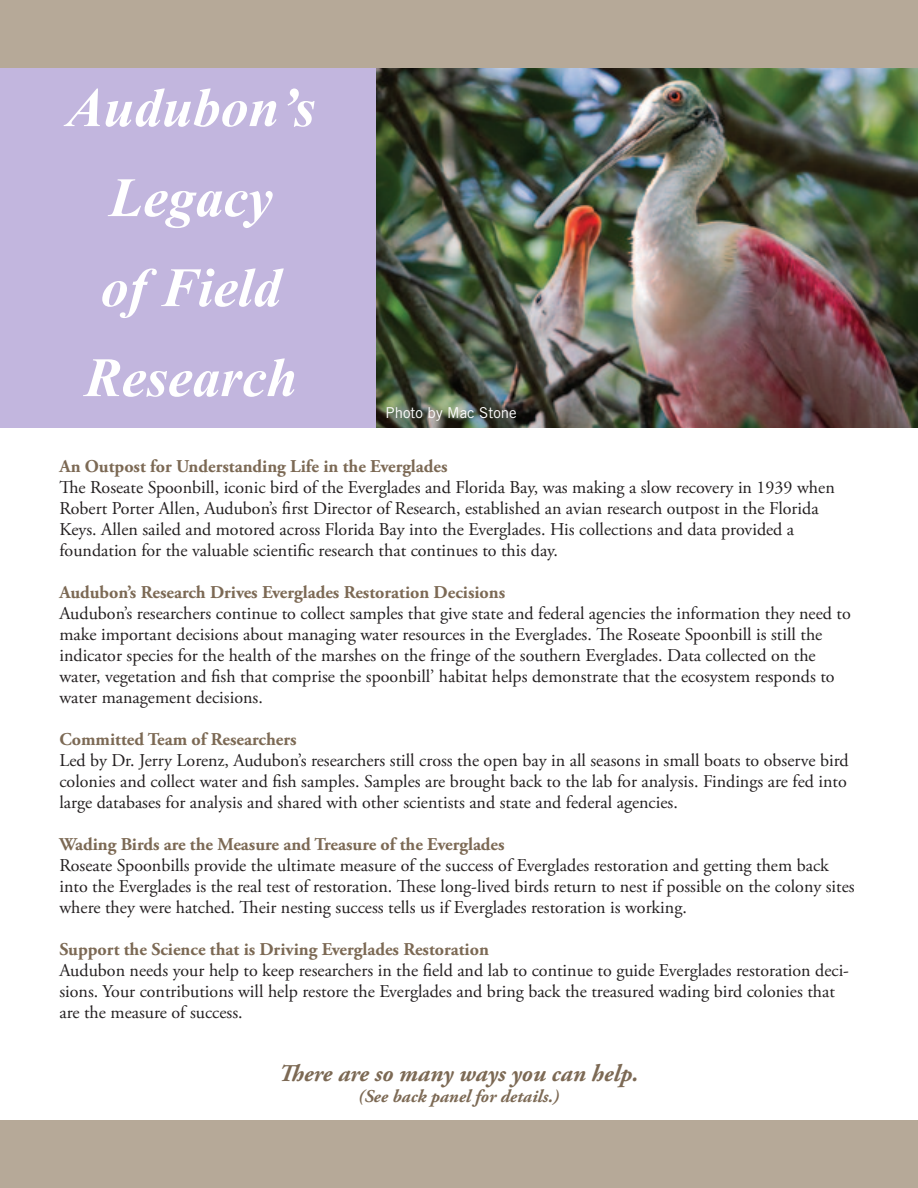
<style>
.page{position:relative;width:918px;height:1188px;background:#fff}
.page>*{position:absolute;margin:0;border:0;box-sizing:border-box;transform-origin:0 0}
.t1{font:italic 700 55.5px/90px "Times New Roman";color:#fff;text-align:center}
.t2{font:italic 700 24px "Adobe Garamond Pro";color:#7c6954}
.t3{font:18px/21px "Adobe Garamond Pro";color:#231f20}
.t4{font:700 18px "Adobe Garamond Pro";color:#7c6954}
.t5{font:italic 700 18px "Adobe Garamond Pro";color:#7c6954}
.t6{font:15px "Trade Gothic LT Std";color:#fff}
</style>
<div class="page">
<div style="left:0;top:54px;width:918px;height:374px;background:#c2b6de"></div>
<img style="left:376px;top:68px;width:542px;height:360px">
<div style="left:0;top:0;width:918px;height:68px;background:#b6a998"></div>
<div style="left:0;top:1120px;width:918px;height:68px;background:#b6a998"></div>
<p class="t1" style="left:67px;top:61px;width:250px">Audubon’s<br>Legacy<br>of Field<br>Research</p>
<p class="t6" style="left:386px;top:403px;width:133px">Photo by Mac Stone</p>
<p class="t4" style="left:59px;top:456px;width:390px">An Outpost for Understanding Life in the Everglades</p>
<p class="t3" style="left:59px;top:477px;width:777px">The Roseate Spoonbill, iconic bird of the Everglades and Florida Bay, was making a slow recovery in 1939 when Robert Porter Allen, Audubon’s first Director of Research, established an avian research outpost in the Florida Keys. Allen sailed and motored across Florida Bay into the Everglades. His collections and data provided a foundation for the valuable scientific research that continues to this day.</p>
<p class="t4" style="left:59px;top:582px;width:447px">Audubon’s Research Drives Everglades Restoration Decisions</p>
<p class="t3" style="left:59px;top:603px;width:793px">Audubon’s researchers continue to collect samples that give state and federal agencies the information they need to make important decisions about managing water resources in the Everglades. The Roseate Spoonbill is still the indicator species for the health of the marshes on the fringe of the southern Everglades. Data collected on the water, vegetation and fish that comprise the spoonbill’ habitat helps demonstrate that the ecosystem responds to water management decisions.</p>
<p class="t4" style="left:59px;top:729px;width:239px">Committed Team of Researchers</p>
<p class="t3" style="left:59px;top:750px;width:791px;text-align:justify">Led by Dr. Jerry Lorenz, Audubon’s researchers still cross the open bay in all seasons in small boats to observe bird colonies and collect water and fish samples. Samples are brought back to the lab for analysis. Findings are fed into large databases for analysis and shared with other scientists and state and federal agencies.</p>
<p class="t4" style="left:59px;top:834px;width:447px">Wading Birds are the Measure and Treasure of the Everglades</p>
<p class="t3" style="left:59px;top:855px;width:797px">Roseate Spoonbills provide the ultimate measure of the success of Everglades restoration and getting them back into the Everglades is the real test of restoration. These long-lived birds return to nest if possible on the colony sites where they were hatched. Their nesting success tells us if Everglades restoration is working.</p>
<p class="t4" style="left:59px;top:939px;width:431px">Support the Science that is Driving Everglades Restoration</p>
<p class="t3" style="left:59px;top:960px;width:791px">Audubon needs your help to keep researchers in the field and lab to continue to guide Everglades restoration deci&shy;sions. Your contributions will help restore the Everglades and bring back the treasured wading bird colonies that are the measure of success.</p>
<p class="t2" style="left:279px;top:1060px;width:361px">There are so many ways you can help.</p>
<p class="t5" style="left:358px;top:1086px;width:203px">(See back panel for details.)</p>
</div>
